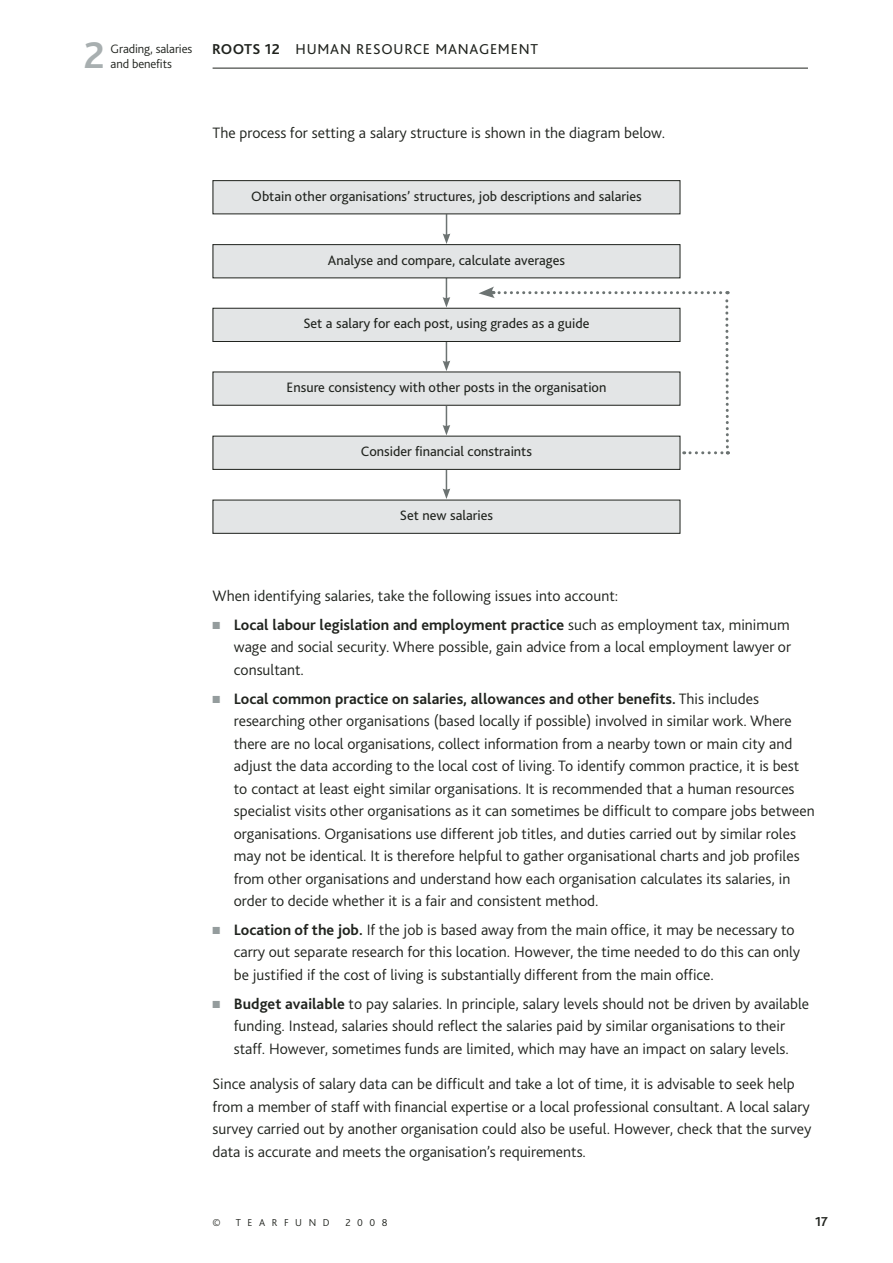
<style>
.page{position:relative;width:893px;height:1263px;background:#fff}
.page>*{position:absolute;margin:0;border:0;box-sizing:border-box;transform-origin:0 0}
.t1{font:700 39px "Bliss 2";color:#a8afb0}
.t2{font:300 15.75px/22.5px "Bliss 2";color:#20231e}
.t3{font:15px "Bliss 2";letter-spacing:.05em;color:#20231e}
.t4{font:14.25px "Bliss 2";color:#20231e}
.t5{font:700 13.5px "Bliss 2";color:#20231e}
.t6{font:300 12.75px "Bliss 2";letter-spacing:-.01em;color:#20231e}
.t7{font:300 10.5px "Bliss 2";letter-spacing:.625em;color:#20231e}
.s1{font-weight:700}
.s2{color:#949c9d}
</style>
<div class="page">
<hr style="left:213px;top:68px;width:595px;height:1px;background:#20231e">
<svg style="left:443px;top:214px;width:7px;height:30px"></svg>
<div style="left:213px;top:181px;width:467px;height:33px;background:#e3e5e6"></div>
<div style="left:213px;top:180px;width:467px;height:34px;border:1px solid #20231e"></div>
<svg style="left:443px;top:278px;width:7px;height:30px"></svg>
<svg style="left:443px;top:342px;width:7px;height:29px"></svg>
<svg style="left:443px;top:406px;width:7px;height:29px"></svg>
<svg style="left:443px;top:470px;width:7px;height:29px"></svg>
<div style="left:213px;top:245px;width:467px;height:33px;background:#e3e5e6"></div>
<div style="left:213px;top:244px;width:467px;height:34px;border:1px solid #20231e"></div>
<div style="left:213px;top:308px;width:467px;height:34px;background:#e3e5e6"></div>
<div style="left:213px;top:308px;width:467px;height:34px;border:1px solid #20231e"></div>
<div style="left:213px;top:372px;width:467px;height:33px;background:#e3e5e6"></div>
<div style="left:213px;top:372px;width:467px;height:34px;border:1px solid #20231e"></div>
<div style="left:213px;top:500px;width:467px;height:33px;background:#e3e5e6"></div>
<div style="left:213px;top:500px;width:467px;height:34px;border:1px solid #20231e"></div>
<div style="left:213px;top:436px;width:467px;height:33px;background:#e3e5e6"></div>
<div style="left:213px;top:436px;width:467px;height:34px;border:1px solid #20231e"></div>
<svg style="left:478px;top:286px;width:252px;height:168px"></svg>
<h1 class="t1" style="left:84px;top:40px;width:22px">2</h1>
<p class="t6" style="left:111px;top:44px;width:83px">Grading, salaries</p>
<p class="t3" style="left:212px;top:43px;width:327px"><span class="s1">ROOTS 12</span> HUMAN RESOURCE MANAGEMENT</p>
<p class="t6" style="left:111px;top:59px;width:63px">and benefits</p>
<p class="t2" style="left:213px;top:123px;width:454px">The process for setting a salary structure is shown in the diagram below.</p>
<p class="t4" style="left:251px;top:190px;width:392px">Obtain other organisations’ structures, job descriptions and salaries</p>
<p class="t4" style="left:328px;top:254px;width:239px">Analyse and compare, calculate averages</p>
<p class="t4" style="left:303px;top:318px;width:288px">Set a salary for each post, using grades as a guide</p>
<p class="t4" style="left:287px;top:382px;width:321px">Ensure consistency with other posts in the organisation</p>
<p class="t4" style="left:361px;top:446px;width:173px">Consider financial constraints</p>
<p class="t4" style="left:400px;top:510px;width:95px">Set new salaries</p>
<p class="t2" style="left:213px;top:586px;width:407px">When identifying salaries, take the following issues into account:</p>
<p class="t2" style="left:234px;top:615px;width:559px;text-align:justify;text-indent:-21px"><span class="s2">■</span> <span class="s1">Local labour legislation and employment practice</span> such as employment tax, minimum wage and social security. Where possible, gain advice from a local employment lawyer or consultant.</p>
<p class="t2" style="left:234px;top:689px;width:582px;text-indent:-21px"><span class="s2">■</span> <span class="s1">Local common practice on salaries, allowances and other benefits.</span> This includes researching other organisations (based locally if possible) involved in similar work. Where there are no local organisations, collect information from a nearby town or main city and adjust the data according to the local cost of living. To identify common practice, it is best to contact at least eight similar organisations. It is recommended that a human resources specialist visits other organisations as it can sometimes be difficult to compare jobs between organisations. Organisations use different job titles, and duties carried out by similar roles may not be identical. It is therefore helpful to gather organisational charts and job profiles from other organisations and understand how each organisation calculates its salaries, in order to decide whether it is a fair and consistent method.</p>
<p class="t2" style="left:234px;top:920px;width:568px;text-indent:-21px"><span class="s2">■</span> <span class="s1">Location of the job.</span> If the job is based away from the main office, it may be necessary to carry out separate research for this location. However, the time needed to do this can only be justified if the cost of living is substantially different from the main office.</p>
<p class="t2" style="left:213px;top:994px;width:598px;text-align:center"><span class="s2">■</span> <span class="s1">Budget available</span> to pay salaries. In principle, salary levels should not be driven by available funding. Instead, salaries should reflect the salaries paid by similar organisations to their<br>staff. However, sometimes funds are limited, which may have an impact on salary levels.</p>
<p class="t2" style="left:213px;top:1074px;width:600px">Since analysis of salary data can be difficult and take a lot of time, it is advisable to seek help from a member of staff with financial expertise or a local professional consultant. A local salary survey carried out by another organisation could also be useful. However, check that the survey data is accurate and meets the organisation’s requirements.</p>
<p class="t7" style="left:213px;top:1218px;width:10px">©</p>
<p class="t7" style="left:236px;top:1218px;width:95px">TEARFUND</p>
<p class="t7" style="left:345px;top:1218px;width:44px">2008</p>
<p class="t5" style="left:815px;top:1216px;width:14px">17</p>
</div>
